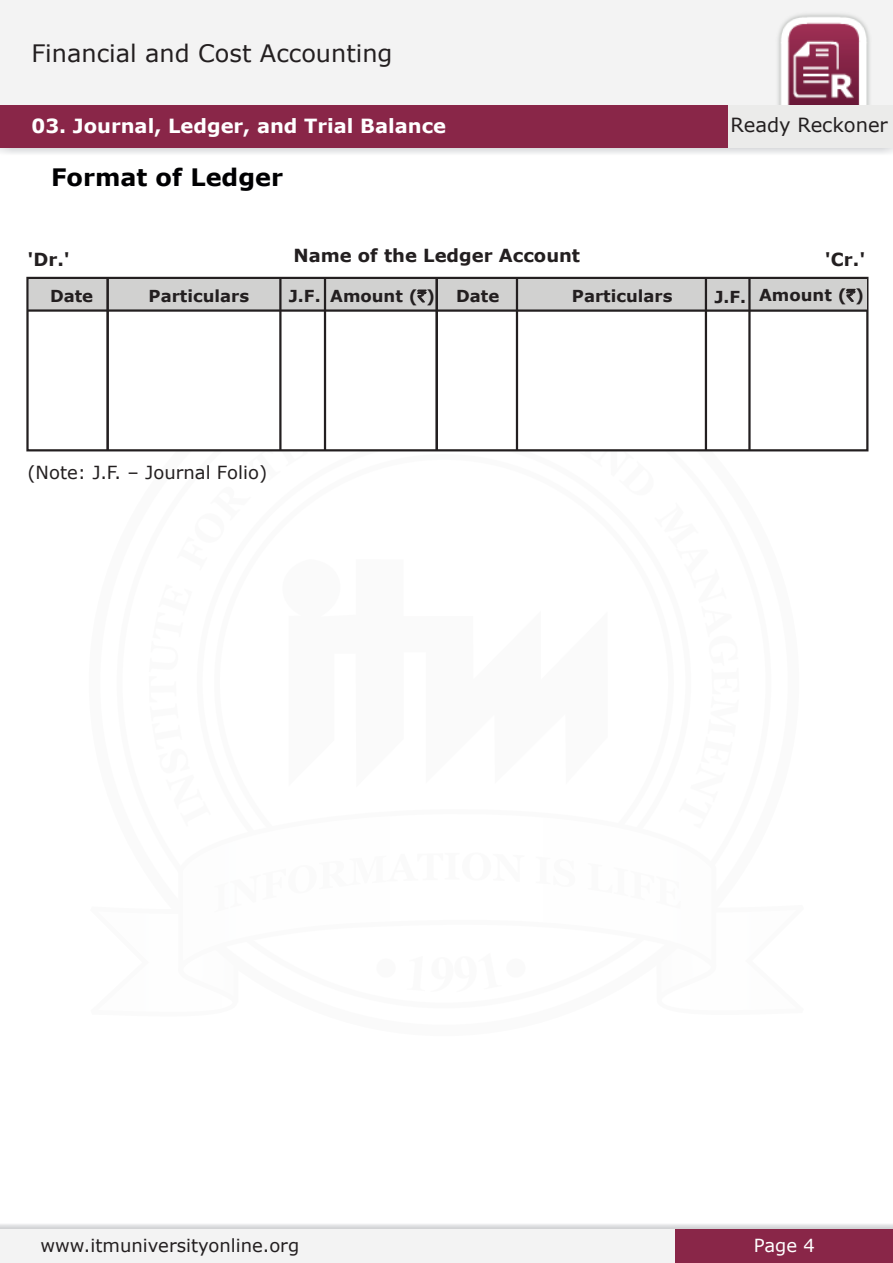
<style>
.page{position:relative;width:893px;height:1263px;background:#fff}
.page>*{position:absolute;margin:0;border:0;box-sizing:border-box;transform-origin:0 0}
.t1{font:24px "Verdana";color:#231f20}
.t2{font:700 24px "Verdana";color:#000002}
.t3{font:700 19.5px "Verdana";color:#fff}
.t4{font:19.5px "Verdana";color:#231f20}
.t5{font:18px "Verdana";color:#231f20}
.t6{font:700 18px "Verdana";color:#231f20}
.t7{font:18px "Verdana";color:#fff}
.t8{font:700 16.5px "Verdana";color:#231f20}
.s1{font-family:"Rupee Foradian";font-weight:400}
</style>
<div class="page">
<img style="left:0;top:0;width:893px;height:154px">
<div style="left:0;top:0;width:892px;height:147px;background:#f3f3f3"></div>
<div style="left:0;top:1229px;width:893px;height:34px;background:#f3f3f3"></div>
<div style="left:676px;top:1229px;width:217px;height:34px;background:#892648"></div>
<img style="left:778px;top:14px;width:92px;height:91px">
<div style="left:708px;top:105px;width:185px;height:42px;background:#ebebea"></div>
<div style="left:0;top:105px;width:727px;height:42px;background:#892648"></div>
<div style="left:26px;top:277px;width:842px;height:174px;background:#fff;border:2px solid #231f20"></div>
<div style="left:29px;top:279px;width:837px;height:31px;background:#d1d1d0"></div>
<hr style="left:27px;top:309px;width:840px;height:3px;background:#231f20">
<hr style="left:106px;top:278px;width:3px;height:172px;background:#231f20">
<hr style="left:279px;top:278px;width:3px;height:172px;background:#231f20">
<hr style="left:324px;top:278px;width:2px;height:172px;background:#231f20">
<hr style="left:435px;top:278px;width:3px;height:172px;background:#231f20">
<hr style="left:516px;top:278px;width:2px;height:172px;background:#231f20">
<hr style="left:705px;top:278px;width:2px;height:172px;background:#231f20">
<hr style="left:748px;top:278px;width:3px;height:172px;background:#231f20">
<svg style="left:417px;top:289px;width:10px;height:14px"></svg>
<svg style="left:846px;top:289px;width:10px;height:13px"></svg>
<h1 class="t1" style="left:32px;top:37px;width:362px">Financial and Cost Accounting</h1>
<p class="t3" style="left:32px;top:112px;width:416px">03. Journal, Ledger, and Trial Balance</p>
<p class="t4" style="left:731px;top:111px;width:159px">Ready Reckoner</p>
<h1 class="t2" style="left:51px;top:161px;width:234px">Format of Ledger</h1>
<p class="t6" style="left:294px;top:243px;width:288px">Name of the Ledger Account</p>
<p class="t6" style="left:28px;top:247px;width:44px">'Dr.'</p>
<p class="t6" style="left:825px;top:247px;width:42px">'Cr.'</p>
<p class="t8" style="left:50px;top:284px;width:45px">Date</p>
<p class="t8" style="left:149px;top:285px;width:102px">Particulars</p>
<p class="t8" style="left:289px;top:284px;width:148px">J.F. Amount (<span class="s1">`</span>)</p>
<p class="t8" style="left:456px;top:284px;width:45px">Date</p>
<p class="t8" style="left:572px;top:285px;width:102px">Particulars</p>
<p class="t8" style="left:714px;top:285px;width:33px">J.F.</p>
<p class="t8" style="left:759px;top:284px;width:106px">Amount (<span class="s1">`</span>)</p>
<p class="t5" style="left:27px;top:460px;width:241px">(Note: J.F. – Journal Folio)</p>
<p class="t5" style="left:40px;top:1232px;width:260px">www.itmuniversityonline.org</p>
<p class="t7" style="left:754px;top:1233px;width:62px">Page 4</p>
</div>
